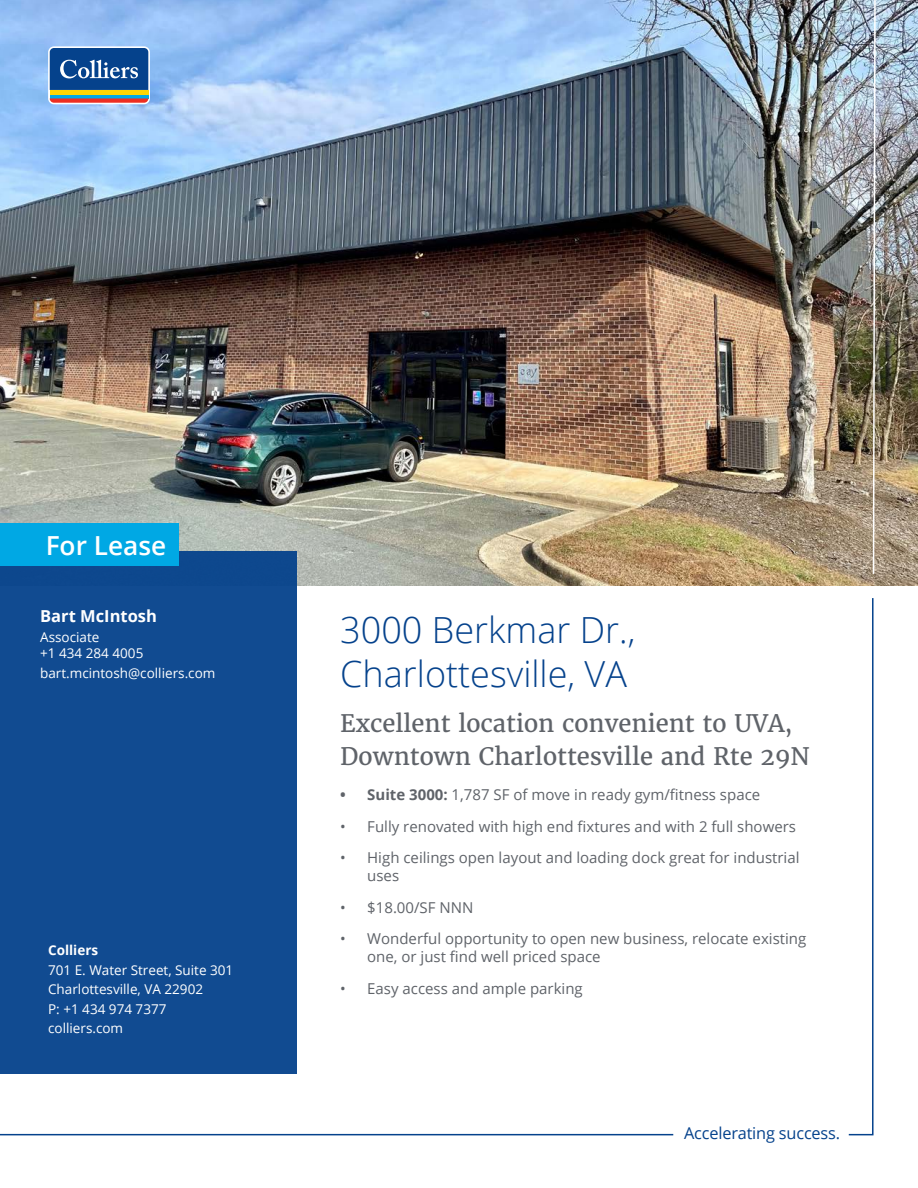
<style>
.page{position:relative;width:918px;height:1188px;background:#fff}
.page>*{position:absolute;margin:0;border:0;box-sizing:border-box;transform-origin:0 0}
.t1{font:300 36px "Open Sans";color:#05428c}
.t2{font:600 26.25px "Open Sans";color:#fff}
.t3{font:24px/33px "Merriweather";color:#5f6369}
.t4{font:700 16.5px "Open Sans";color:#fff}
.t5{font:16.35px "Open Sans";letter-spacing:-.01em;color:#05428c}
.t6{font:15px/18px "Open Sans";color:#5f6369}
.t7{font:13.5px "Open Sans";color:#fff}
.t8{font:700 13.5px "Open Sans";color:#fff}
.s1{font-weight:700}
</style>
<div class="page">
<img style="left:0;top:0;width:918px;height:586px">
<svg style="left:848px;top:598px;width:26px;height:538px"></svg>
<hr style="left:0;top:1134px;width:673px;height:1px;background:#05428c">
<img style="left:872px;top:0;width:5px;height:575px">
<div style="left:0;top:551px;width:297px;height:523px;background:#114b91"></div>
<svg style="left:48px;top:46px;width:102px;height:58px"></svg>
<svg style="left:50px;top:94px;width:98px;height:4px"></svg>
<hr style="left:50px;top:90px;width:98px;height:4px;background:#fed503">
<svg style="left:50px;top:98px;width:98px;height:5px"></svg>
<svg style="left:50px;top:48px;width:98px;height:42px;background:#205698"></svg>
<div style="left:0;top:524px;width:179px;height:42px;background:#00a8e4"></div>
<p class="t2" style="left:46px;top:527px;width:122px">For Lease</p>
<p class="t4" style="left:40px;top:605px;width:118px">Bart McIntosh</p>
<p class="t7" style="left:40px;top:628px;width:61px">Associate</p>
<p class="t7" style="left:40px;top:644px;width:105px">+1 434 284 4005</p>
<p class="t7" style="left:40px;top:664px;width:177px">bart.mcintosh@colliers.com</p>
<p class="t8" style="left:48px;top:941px;width:52px">Colliers</p>
<p class="t7" style="left:48px;top:960px;width:187px">701 E. Water Street, Suite 301</p>
<p class="t7" style="left:48px;top:980px;width:157px">Charlottesville, VA 22902</p>
<p class="t7" style="left:48px;top:999px;width:120px">P: +1 434 974 7377</p>
<p class="t7" style="left:48px;top:1019px;width:77px">colliers.com</p>
<p class="t1" style="left:340px;top:605px;width:297px">3000 Berkmar Dr.,</p>
<p class="t1" style="left:340px;top:649px;width:288px">Charlottesville, VA</p>
<p class="t3" style="left:340px;top:706px;width:471px">Excellent location convenient to UVA,<br>Downtown Charlottesville and Rte 29N</p>
<p class="t6" style="left:340px;top:786px;width:421px"><span class="s1">• Suite 3000:</span> 1,787 SF of move in ready gym/fitness space</p>
<p class="t6" style="left:340px;top:817px;width:457px">• Fully renovated with high end fixtures and with 2 full showers</p>
<p class="t6" style="left:367px;top:849px;width:434px;text-indent:-27px">• High ceilings open layout and loading dock great for industrial uses</p>
<p class="t6" style="left:340px;top:898px;width:135px">• $18.00/SF NNN</p>
<p class="t6" style="left:367px;top:930px;width:441px;text-indent:-27px">• Wonderful opportunity to open new business, relocate existing one, or just find well priced space</p>
<p class="t6" style="left:340px;top:979px;width:244px">• Easy access and ample parking</p>
<p class="t5" style="left:684px;top:1122px;width:158px">Accelerating success.</p>
</div>
